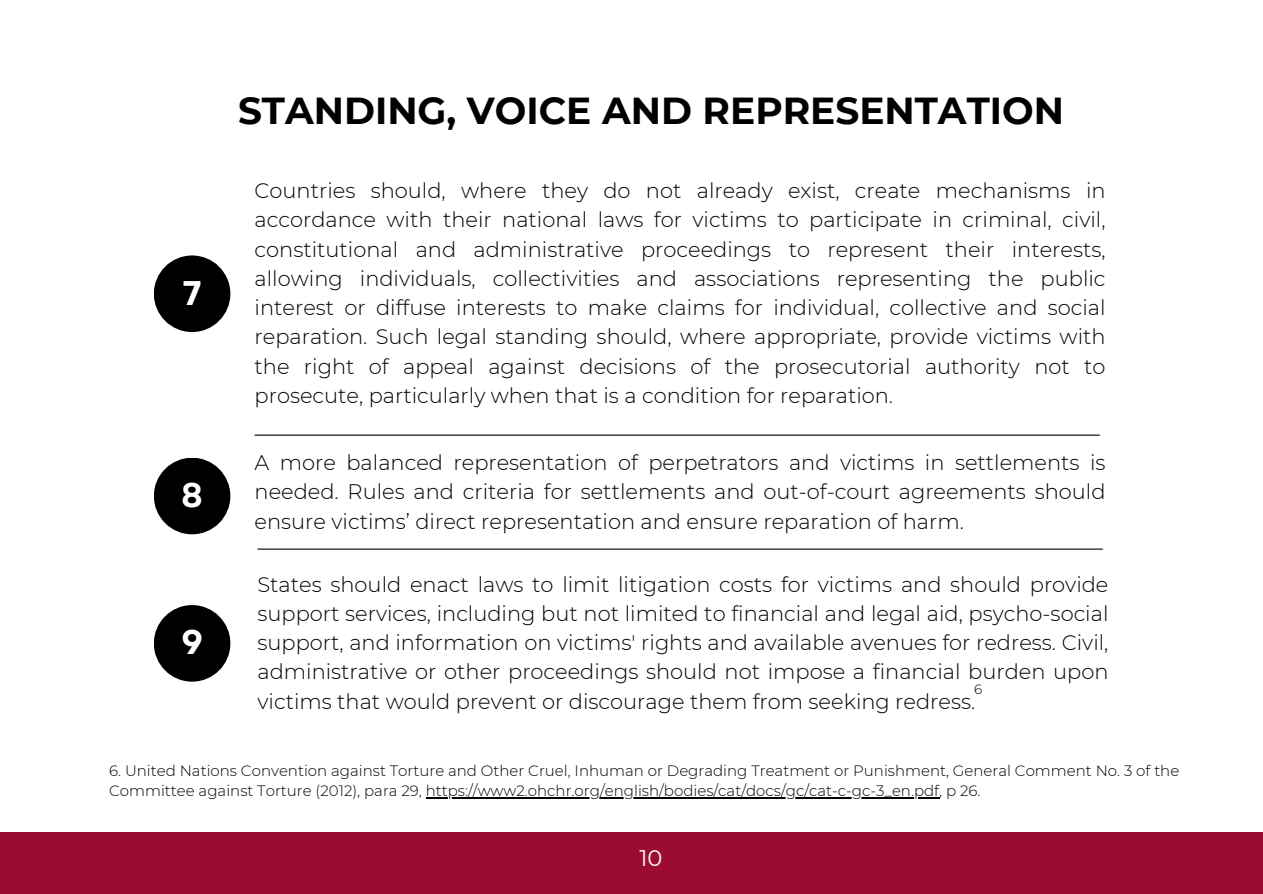
<style>
.page{position:relative;width:1263px;height:894px;background:#fff}
.page>*{position:absolute;margin:0;border:0;box-sizing:border-box;transform-origin:0 0}
.t1{font:700 37.5px "Montserrat";color:#000}
.t2{font:700 34.2px "Garet";color:#fff}
.t3{font:22.5px "Montserrat";color:#fff}
.t4{font:300 21px/29.2px "Montserrat";color:#000;text-align:justify}
.t5{font:300 15px/20.2px "Montserrat";color:#000}
.t6{font:300 13.5px "Montserrat";color:#000}
</style>
<div class="page">
<div style="left:0;top:831px;width:1263px;height:62px;background:#9c0c31"></div>
<div style="left:154px;top:255px;width:76px;height:77px;background:#000;border-radius:50%"></div>
<hr style="left:255px;top:434px;width:845px;height:1px;background:#000">
<div style="left:154px;top:457px;width:76px;height:77px;background:#000;border-radius:50%"></div>
<hr style="left:257px;top:548px;width:846px;height:1px;background:#000">
<div style="left:154px;top:605px;width:76px;height:76px;background:#000;border-radius:50%"></div>
<hr style="left:426px;top:797px;width:513px;height:1px;background:#000">
<p class="t2" style="left:182px;top:268px;width:21px">7</p>
<p class="t2" style="left:182px;top:470px;width:23px">8</p>
<p class="t2" style="left:181px;top:617px;width:23px">9</p>
<p class="t1" style="left:238px;top:87px;width:827px">STANDING, VOICE AND REPRESENTATION</p>
<p class="t4" style="left:255px;top:176px;width:852px">Countries should, where they do not already exist, create mechanisms in accordance with their national laws for victims to participate in criminal, civil, constitutional and administrative proceedings to represent their interests, allowing individuals, collectivities and associations representing the public interest or diffuse interests to make claims for individual, collective and social reparation. Such legal standing should, where appropriate, provide victims with the right of appeal against decisions of the prosecutorial authority not to prosecute, particularly when that is a condition for reparation.</p>
<p class="t4" style="left:255px;top:447px;width:852px">A more balanced representation of perpetrators and victims in settlements is needed. Rules and criteria for settlements and out-of-court agreements should ensure victims’ direct representation and ensure reparation of harm.</p>
<p class="t4" style="left:257px;top:569px;width:852px">States should enact laws to limit litigation costs for victims and should provide support services, including but not limited to financial and legal aid, psycho-social support, and information on victims' rights and available avenues for redress. Civil, administrative or other proceedings should not impose a financial burden upon victims that would prevent or discourage them from seeking redress.</p>
<p class="t6" style="left:974px;top:681px;width:10px">6</p>
<p class="t5" style="left:109px;top:760px;width:1072px">6. United Nations Convention against Torture and Other Cruel, Inhuman or Degrading Treatment or Punishment, General Comment No. 3 of the<br>Committee against Torture (2012), para 29, https://www2.ohchr.org/english/bodies/cat/docs/gc/cat-c-gc-3_en.pdf, p 26.</p>
<p class="t3" style="left:639px;top:843px;width:25px">10</p>
</div>
